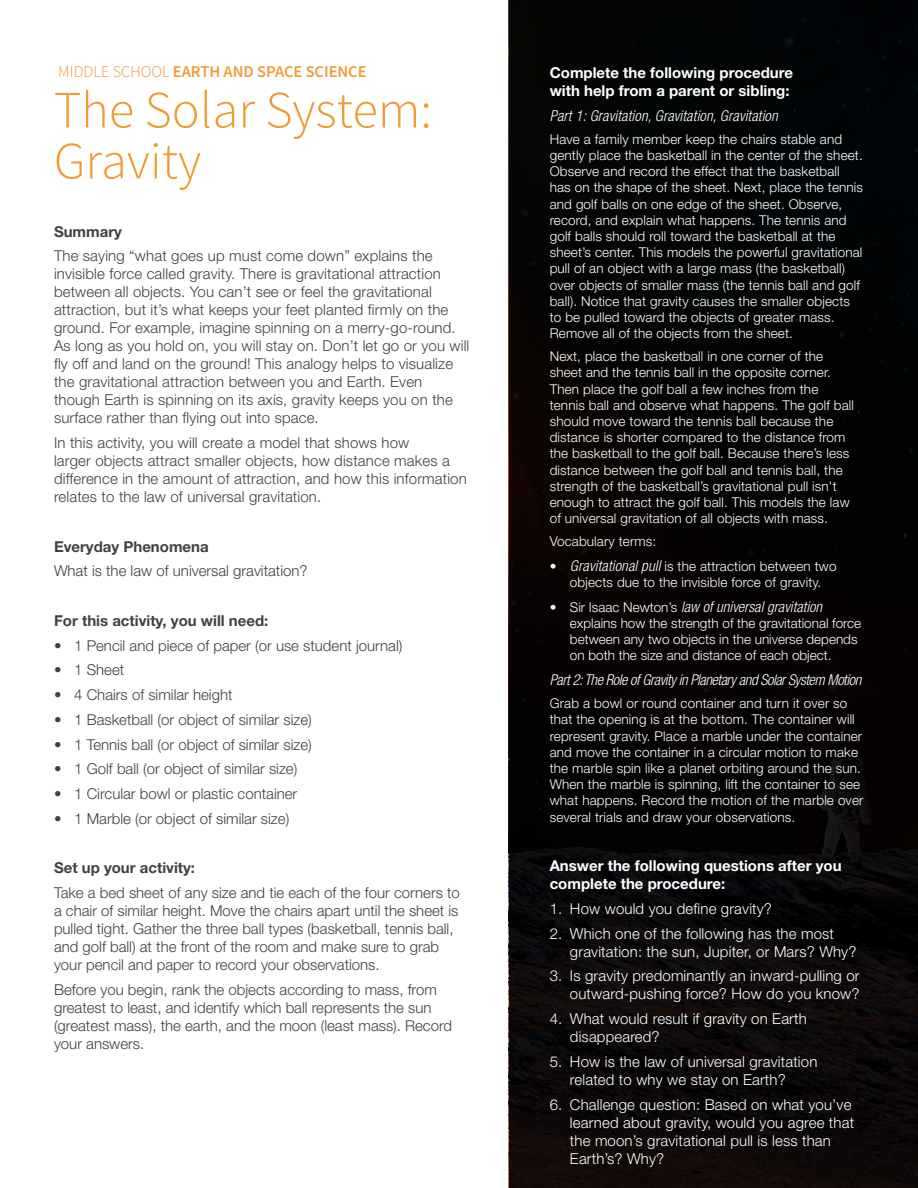
<style>
.page{position:relative;width:918px;height:1188px;background:#fff}
.page>*{position:absolute;margin:0;border:0;box-sizing:border-box;transform-origin:0 0}
.t1{font:300 52.5px/51px "Source Sans Pro";color:#f09b36}
.t2{font:600 16.5px "Source Sans Pro";color:#f09b36}
.t3{font:300 15px/18px "Helvetica Neue";color:#414042}
.t4{font:300 15px/18px "Helvetica Neue";letter-spacing:.01em;color:#fff}
.t5{font:700 15px/18px "Helvetica Neue";color:#fff}
.t6{font:italic 300 condensed 15px "Helvetica Neue";color:#fff}
.t7{font:700 15px "Helvetica Neue";color:#414042}
.t8{font:italic 300 condensed 15px "Helvetica Neue";letter-spacing:-.03em;color:#fff}
.t9{font:300 13.5px/16.2px "Helvetica Neue";letter-spacing:.01em;color:#fff}
.s1{font-weight:300}
.s2{font-style:italic;font-stretch:condensed;font-size:15px}
.s3{font-style:normal;font-stretch:normal;font-size:13.5px}
</style>
<div class="page">
<div style="left:509px;top:0;width:409px;height:1188px;background:#000"></div>
<p class="t2" style="left:58px;top:61px;width:310px"><span class="s1">MIDDLE SCHOOL</span> EARTH AND SPACE SCIENCE</p>
<h1 class="t1" style="left:54px;top:85px;width:379px">The Solar System:<br>Gravity</h1>
<p class="t7" style="left:54px;top:222px;width:70px">Summary</p>
<p class="t3" style="left:54px;top:247px;width:417px">The saying “what goes up must come down” explains the invisible force called gravity. There is gravitational attraction between all objects. You can’t see or feel the gravitational attraction, but it’s what keeps your feet planted firmly on the ground. For example, imagine spinning on a merry-go-round.<br>As long as you hold on, you will stay on. Don’t let go or you will fly off and land on the ground! This analogy helps to visualize the gravitational attraction between you and Earth. Even though Earth is spinning on its axis, gravity keeps you on the surface rather than flying out into space.</p>
<p class="t3" style="left:54px;top:433px;width:414px">In this activity, you will create a model that shows how<br>larger objects attract smaller objects, how distance makes a difference in the amount of attraction, and how this information relates to the law of universal gravitation.</p>
<p class="t7" style="left:54px;top:537px;width:156px">Everyday Phenomena</p>
<p class="t3" style="left:54px;top:562px;width:255px">What is the law of universal gravitation?</p>
<p class="t7" style="left:54px;top:611px;width:216px">For this activity, you will need:</p>
<p class="t3" style="left:54px;top:636px;width:350px">• 1 Pencil and piece of paper (or use student journal)</p>
<p class="t3" style="left:54px;top:661px;width:72px">• 1 Sheet</p>
<p class="t3" style="left:54px;top:685px;width:180px">• 4 Chairs of similar height</p>
<p class="t3" style="left:54px;top:710px;width:259px">• 1 Basketball (or object of similar size)</p>
<p class="t3" style="left:54px;top:735px;width:259px">• 1 Tennis ball (or object of similar size)</p>
<p class="t3" style="left:54px;top:760px;width:245px">• 1 Golf ball (or object of similar size)</p>
<p class="t3" style="left:54px;top:784px;width:245px">• 1 Circular bowl or plastic container</p>
<p class="t3" style="left:54px;top:809px;width:237px">• 1 Marble (or object of similar size)</p>
<p class="t7" style="left:54px;top:859px;width:143px">Set up your activity:</p>
<p class="t3" style="left:54px;top:883px;width:407px">Take a bed sheet of any size and tie each of the four corners to a chair of similar height. Move the chairs apart until the sheet is pulled tight. Gather the three ball types (basketball, tennis ball, and golf ball) at the front of the room and make sure to grab your pencil and paper to record your observations.</p>
<p class="t3" style="left:54px;top:980px;width:400px">Before you begin, rank the objects according to mass, from greatest to least, and identify which ball represents the sun (greatest mass), the earth, and the moon (least mass). Record your answers.</p>
<p class="t5" style="left:550px;top:63px;width:245px">Complete the following procedure with help from a parent or sibling:</p>
<p class="t6" style="left:550px;top:107px;width:230px">Part 1: Gravitation, Gravitation, Gravitation</p>
<p class="t9" style="left:550px;top:131px;width:315px">Have a family member keep the chairs stable and gently place the basketball in the center of the sheet.<br>Observe and record the effect that the basketball has on the shape of the sheet. Next, place the tennis and golf balls on one edge of the sheet. Observe, record, and explain what happens. The tennis and golf balls should roll toward the basketball at the sheet’s center. This models the powerful gravitational pull of an object with a large mass (the basketball) over objects of smaller mass (the tennis ball and golf ball). Notice that gravity causes the smaller objects to be pulled toward the objects of greater mass.<br>Remove all of the objects from the sheet.</p>
<p class="t9" style="left:550px;top:348px;width:306px">Next, place the basketball in one corner of the sheet and the tennis ball in the opposite corner.<br>Then place the golf ball a few inches from the tennis ball and observe what happens. The golf ball should move toward the tennis ball because the distance is shorter compared to the distance from the basketball to the golf ball. Because there’s less distance between the golf ball and tennis ball, the strength of the basketball’s gravitational pull isn't enough to attract the golf ball. This models the law of universal gravitation of all objects with mass.</p>
<p class="t9" style="left:550px;top:533px;width:108px">Vocabulary terms:</p>
<p class="t9" style="left:550px;top:558px;width:288px;text-align:center">• <span class="s2">Gravitational pull</span> is the attraction between two objects due to the invisible force of gravity.</p>
<p class="t6" style="left:550px;top:598px;width:274px"><span class="s3">• Sir Isaac Newton’s</span> law of universal gravitation</p>
<p class="t9" style="left:570px;top:615px;width:293px">explains how the strength of the gravitational force between any two objects in the universe depends on both the size and distance of each object.</p>
<p class="t8" style="left:550px;top:671px;width:313px">Part 2: The Role of Gravity in Planetary and Solar System Motion</p>
<p class="t9" style="left:550px;top:695px;width:315px">Grab a bowl or round container and turn it over so that the opening is at the bottom. The container will represent gravity. Place a marble under the container and move the container in a circular motion to make the marble spin like a planet orbiting around the sun.<br>When the marble is spinning, lift the container to see what happens. Record the motion of the marble over several trials and draw your observations.</p>
<p class="t5" style="left:550px;top:856px;width:293px">Answer the following questions after you complete the procedure:</p>
<p class="t4" style="left:550px;top:899px;width:224px">1. How would you define gravity?</p>
<p class="t4" style="left:570px;top:924px;width:288px;text-indent:-20px">2. Which one of the following has the most gravitation: the sun, Jupiter, or Mars? Why?</p>
<p class="t4" style="left:550px;top:967px;width:311px;text-align:right">3. Is gravity predominantly an inward-pulling or outward-pushing force? How do you know?</p>
<p class="t4" style="left:570px;top:1009px;width:238px;text-indent:-20px">4. What would result if gravity on Earth disappeared?</p>
<p class="t4" style="left:570px;top:1052px;width:249px;text-indent:-20px">5. How is the law of universal gravitation related to why we stay on Earth?</p>
<p class="t4" style="left:570px;top:1095px;width:286px;text-indent:-20px">6. Challenge question: Based on what you’ve learned about gravity, would you agree that the moon’s gravitational pull is less than Earth’s? Why?</p>
</div>
